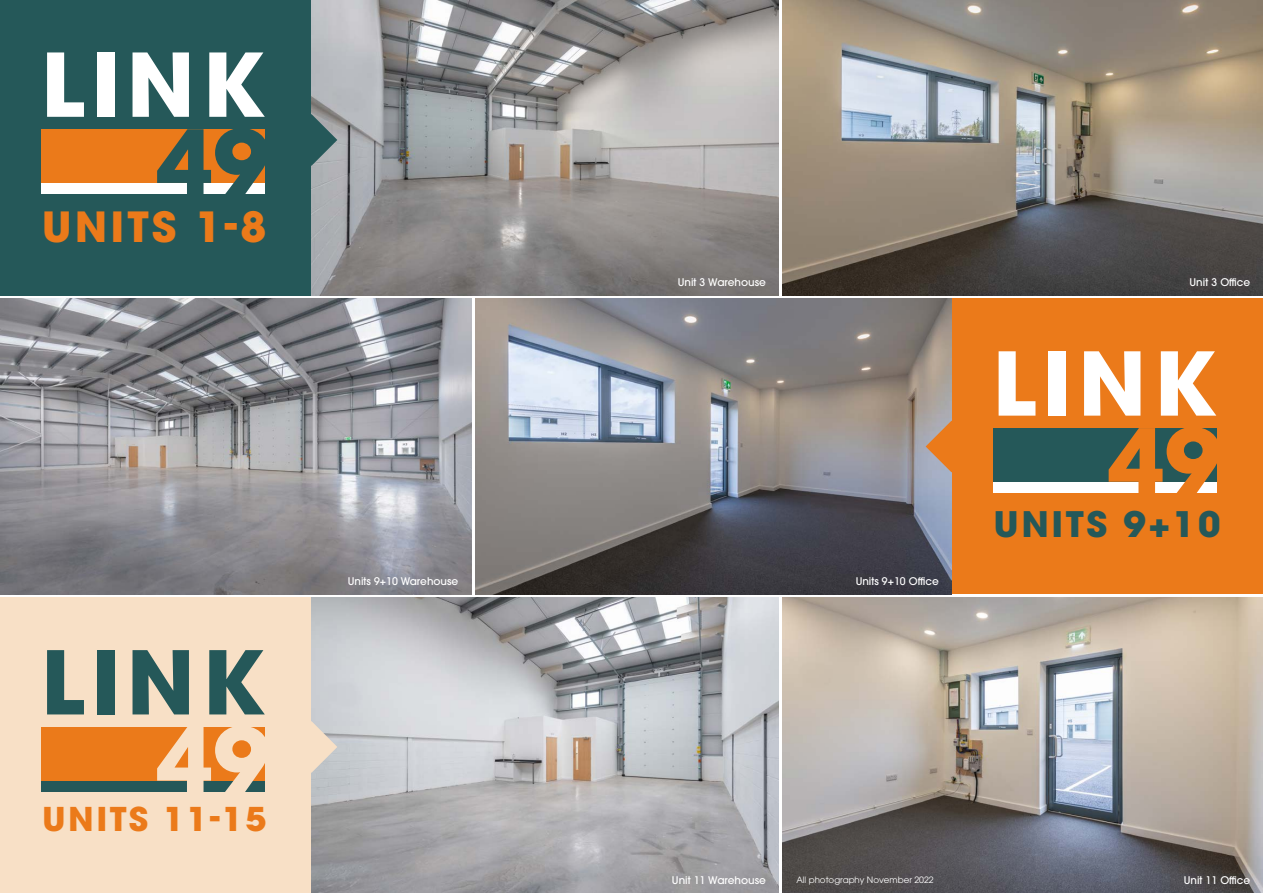
<style>
.page{position:relative;width:1263px;height:893px;background:#fff}
.page>*{position:absolute;margin:0;border:0;box-sizing:border-box;transform-origin:0 0}
.t1{font:700 88.05px "ITC Avant Garde Pro";color:#255859;scale:1.04 1}
.t2{font:700 88.05px "ITC Avant Garde Pro";color:#eb7a1a;scale:1.04 1}
.t3{font:700 88.05px "ITC Avant Garde Pro";color:#f8e0c6;scale:1.04 1}
.t4{font:700 87px "ITC Avant Garde Pro";letter-spacing:.07em;color:#fff;scale:1.04 1}
.t5{font:700 87px "ITC Avant Garde Pro";color:#255859;scale:1.04 1}
.t6{font:700 41.25px "ITC Avant Garde Pro";letter-spacing:.07em;color:#eb7a1a;scale:1.04 1}
.t7{font:700 34.95px "ITC Avant Garde Pro";letter-spacing:.07em;color:#255859;scale:1.04 1}
.t8{font:700 32.55px "ITC Avant Garde Pro";letter-spacing:.07em;color:#eb7a1a;scale:1.04 1}
.t9{font:500 10.5px "ITC Avant Garde Pro";color:#fff}
.t10{font:8.7px "ITC Avant Garde Pro";color:#fff}
</style>
<div class="page">
<div style="left:0;top:0;width:311px;height:295px;background:#255859"></div>
<div style="left:42px;top:129px;width:223px;height:54px;background:#eb7a1a"></div>
<div style="left:42px;top:183px;width:223px;height:11px;background:#fff"></div>
<img style="left:311px;top:0;width:468px;height:295px">
<img style="left:783px;top:0;width:480px;height:295px">
<div style="left:951px;top:299px;width:312px;height:295px;background:#eb7a1a"></div>
<div style="left:993px;top:428px;width:223px;height:54px;background:#255859"></div>
<div style="left:993px;top:482px;width:223px;height:11px;background:#fff"></div>
<img style="left:0;top:299px;width:471px;height:295px">
<img style="left:475px;top:299px;width:476px;height:295px">
<div style="left:0;top:598px;width:311px;height:295px;background:#f8e0c6"></div>
<div style="left:42px;top:727px;width:223px;height:54px;background:#eb7a1a"></div>
<div style="left:42px;top:781px;width:223px;height:10px;background:#255859"></div>
<img style="left:311px;top:598px;width:468px;height:295px">
<img style="left:783px;top:598px;width:480px;height:295px">
<svg style="left:311px;top:114px;width:26px;height:52px"></svg>
<svg style="left:926px;top:421px;width:25px;height:51px"></svg>
<svg style="left:311px;top:721px;width:26px;height:52px"></svg>
<h2 class="t4" style="left:41px;top:27px;width:218px">LINK</h2>
<h1 class="t1" style="left:156px;top:103px;width:111px">49</h1>
<h3 class="t6" style="left:42px;top:200px;width:217px">UNITS 1-8</h3>
<h2 class="t5" style="left:41px;top:624px;width:218px">LINK</h2>
<h1 class="t3" style="left:156px;top:701px;width:111px">49</h1>
<h3 class="t8" style="left:42px;top:797px;width:217px">UNITS 11-15</h3>
<p class="t9" style="left:678px;top:276px;width:90px">Unit 3 Warehouse</p>
<p class="t9" style="left:1189px;top:276px;width:62px">Unit 3 Office</p>
<p class="t9" style="left:348px;top:575px;width:112px">Units 9+10 Warehouse</p>
<p class="t9" style="left:856px;top:575px;width:85px">Units 9+10 Office</p>
<h2 class="t4" style="left:992px;top:325px;width:218px">LINK</h2>
<h1 class="t2" style="left:1107px;top:402px;width:111px">49</h1>
<h3 class="t7" style="left:993px;top:500px;width:220px">UNITS 9+10</h3>
<p class="t9" style="left:672px;top:874px;width:95px">Unit 11 Warehouse</p>
<p class="t10" style="left:796px;top:875px;width:139px">All photography November 2022</p>
<p class="t9" style="left:1184px;top:874px;width:68px">Unit 11 Office</p>
</div>
